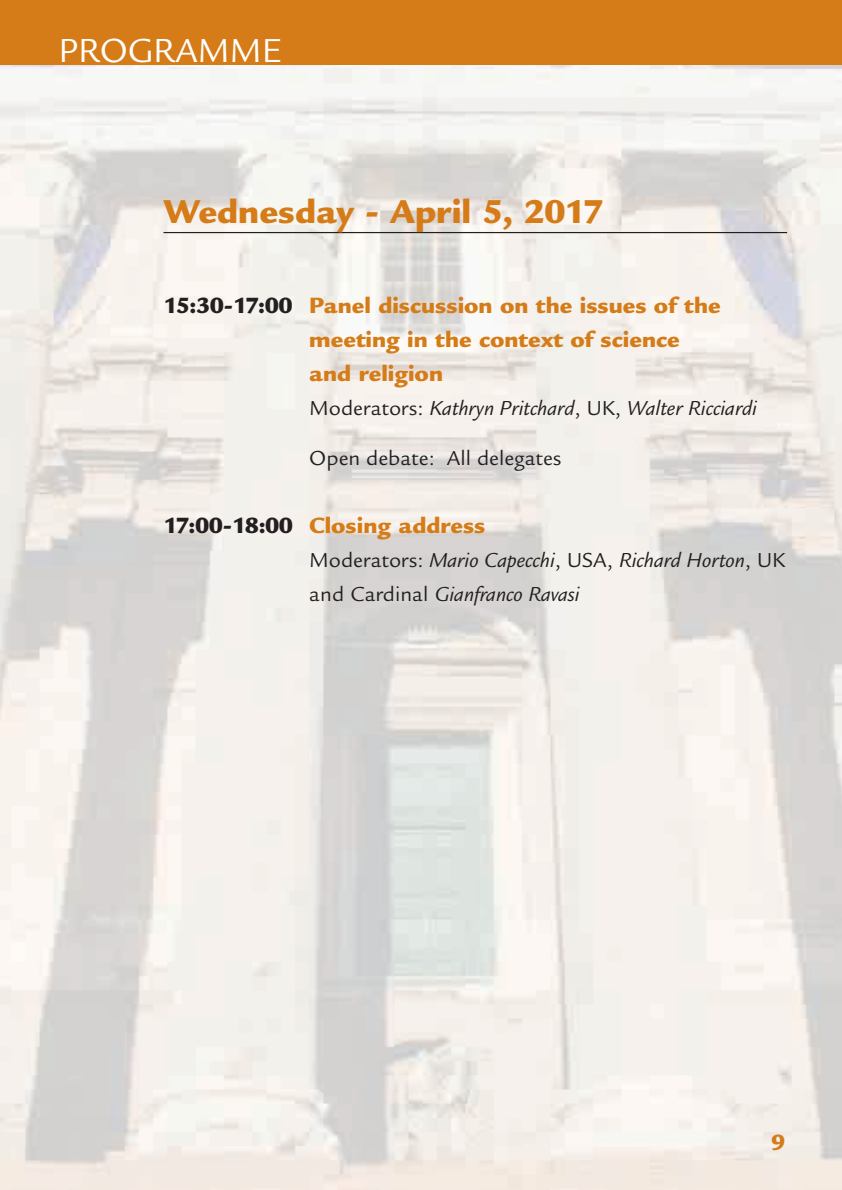
<style>
.page{position:relative;width:842px;height:1190px;background:#fff}
.page>*{position:absolute;margin:0;border:0;box-sizing:border-box;transform-origin:0 0}
.t1{font:36.2px "Legacy Sans";color:#fff}
.t2{font:900 36px "Legacy Sans";color:#d57c18}
.t3{font:900 24px/34px "Legacy Sans";color:#d57c18}
.t4{font:italic 22px/34px "Legacy Sans";color:#231f20}
.t5{font:22px "Legacy Sans";color:#231f20}
.s1{color:#231f20}
.s2{font-style:normal}
</style>
<div class="page">
<img style="left:0;top:64px;width:842px;height:1126px">
<hr style="left:164px;top:232px;width:623px;height:1px;background:#231f20">
<div style="left:0;top:0;width:842px;height:64px;background:#d57c18"></div>
<h1 class="t1" style="left:59px;top:37px;width:224px">PROGRAMME</h1>
<h2 class="t2" style="left:164px;top:198px;width:441px">Wednesday - April 5, 2017</h2>
<p class="t3" style="left:309px;top:291px;width:413px;text-indent:-146px"><span class="s1">15:30-17:00</span> Panel discussion on the issues of the meeting in the context of science and religion</p>
<p class="t4" style="left:309px;top:393px;width:449px"><span class="s2">Moderators:</span> Kathryn Pritchard<span class="s2">, UK,</span> Walter Ricciardi</p>
<p class="t5" style="left:309px;top:450px;width:254px">Open debate: All delegates</p>
<p class="t3" style="left:164px;top:511px;width:323px"><span class="s1">17:00-18:00</span> Closing address</p>
<p class="t4" style="left:309px;top:545px;width:477px"><span class="s2">Moderators:</span> Mario Capecchi<span class="s2">, USA,</span> Richard Horton<span class="s2">, UK and Cardinal</span> Gianfranco Ravasi</p>
<p class="t3" style="left:772px;top:1128px;width:15px">9</p>
</div>
